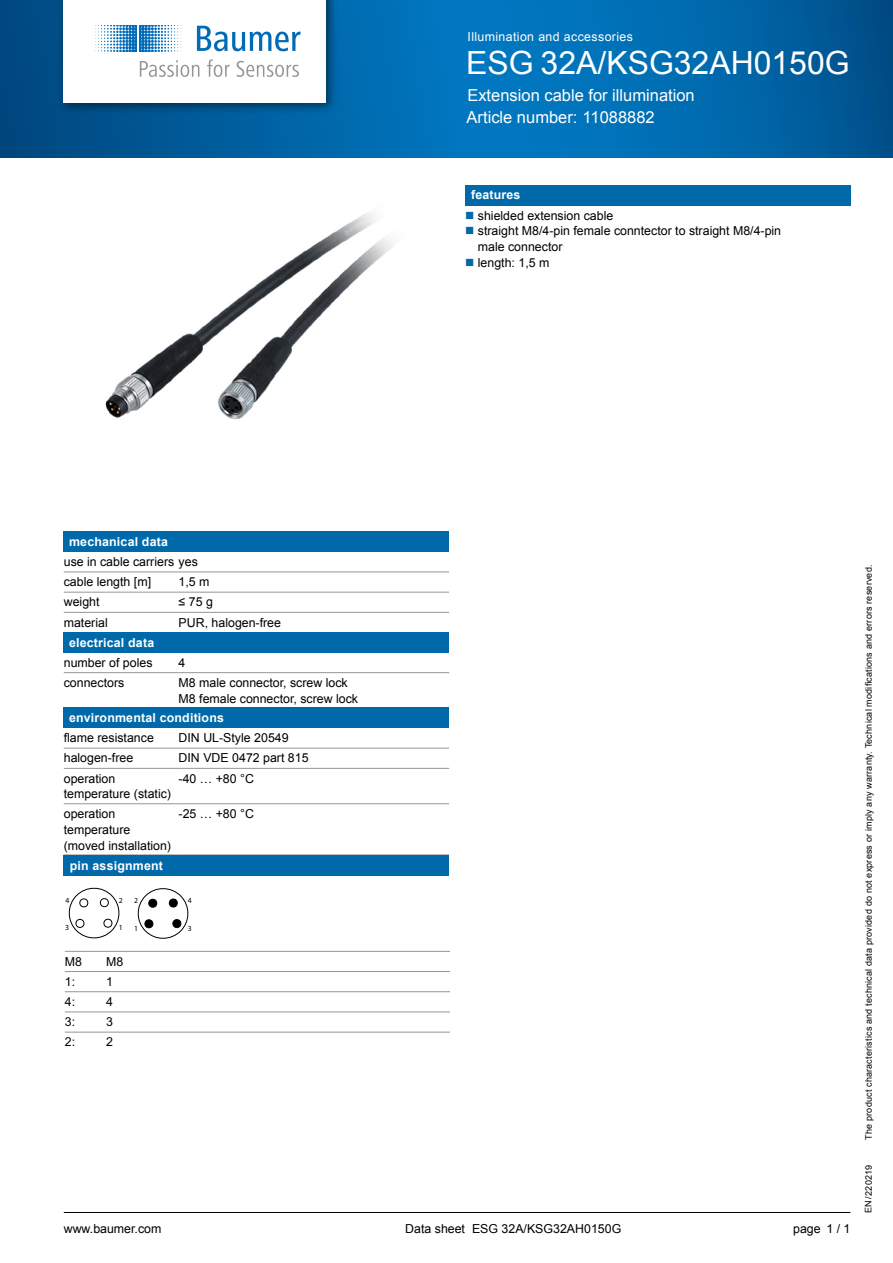
<style>
.page{position:relative;width:893px;height:1263px;background:#fff}
.page>*{position:absolute;margin:0;border:0;box-sizing:border-box;transform-origin:0 0}
.t1{font:31.95px "Arial";color:#fff}
.t2{font:16.5px/21.9px "Arial";color:#fff}
.t3{font:12.3px/15.8px "Arial";color:#000}
.t4{font:700 12.3px "Arial";letter-spacing:.015em;color:#fff}
.t5{font:12.3px "Arial";letter-spacing:.03em;color:#fff}
.t6{font:9px "Arial";letter-spacing:.02em;color:#000}
.t7{font:700 7.65px "Arial";color:#000}
</style>
<div class="page">
<hr style="left:64px;top:1212px;width:786px;height:1px;background:#000">
<svg style="left:0;top:0;width:893px;height:157px;background:#0066a9"></svg>
<div style="left:58px;top:0;width:280px;height:115px;background:#000;opacity:.5"></div>
<div style="left:64px;top:0;width:262px;height:102px;background:#fff"></div>
<svg style="left:30px;top:25px;width:271px;height:52px"></svg>
<img style="left:105px;top:212px;width:289px;height:207px">
<div style="left:64px;top:531px;width:385px;height:21px;background:#0069aa"></div>
<hr style="left:64px;top:572px;width:115px;height:1px;background:#939598">
<hr style="left:179px;top:572px;width:270px;height:1px;background:#939598">
<hr style="left:64px;top:592px;width:115px;height:1px;background:#939598">
<hr style="left:179px;top:592px;width:270px;height:1px;background:#939598">
<hr style="left:64px;top:612px;width:115px;height:1px;background:#939598">
<hr style="left:179px;top:612px;width:270px;height:1px;background:#939598">
<div style="left:64px;top:632px;width:385px;height:20px;background:#0069aa"></div>
<hr style="left:64px;top:672px;width:115px;height:1px;background:#939598">
<hr style="left:179px;top:672px;width:270px;height:1px;background:#939598">
<div style="left:64px;top:708px;width:385px;height:20px;background:#0069aa"></div>
<hr style="left:64px;top:748px;width:115px;height:1px;background:#939598">
<hr style="left:179px;top:748px;width:270px;height:1px;background:#939598">
<hr style="left:64px;top:768px;width:115px;height:1px;background:#939598">
<hr style="left:179px;top:768px;width:270px;height:1px;background:#939598">
<hr style="left:64px;top:803px;width:115px;height:1px;background:#939598">
<hr style="left:179px;top:803px;width:270px;height:1px;background:#939598">
<hr style="left:64px;top:854px;width:115px;height:1px;background:#939598">
<hr style="left:179px;top:854px;width:270px;height:1px;background:#939598">
<div style="left:465px;top:185px;width:385px;height:20px;background:#0069aa"></div>
<div style="left:64px;top:855px;width:385px;height:20px;background:#0069aa"></div>
<hr style="left:65px;top:971px;width:41px;height:1px;background:#939598">
<hr style="left:106px;top:971px;width:146px;height:1px;background:#939598">
<hr style="left:252px;top:971px;width:32px;height:1px;background:#939598">
<hr style="left:284px;top:971px;width:165px;height:1px;background:#939598">
<hr style="left:65px;top:991px;width:41px;height:1px;background:#939598">
<hr style="left:106px;top:991px;width:146px;height:1px;background:#939598">
<hr style="left:252px;top:991px;width:32px;height:1px;background:#939598">
<hr style="left:284px;top:991px;width:165px;height:1px;background:#939598">
<hr style="left:65px;top:1012px;width:41px;height:1px;background:#939598">
<hr style="left:106px;top:1012px;width:146px;height:1px;background:#939598">
<hr style="left:252px;top:1012px;width:32px;height:1px;background:#939598">
<hr style="left:284px;top:1012px;width:165px;height:1px;background:#939598">
<hr style="left:65px;top:1032px;width:41px;height:1px;background:#939598">
<hr style="left:106px;top:1032px;width:146px;height:1px;background:#939598">
<hr style="left:252px;top:1032px;width:32px;height:1px;background:#939598">
<hr style="left:284px;top:1032px;width:165px;height:1px;background:#939598">
<hr style="left:65px;top:951px;width:41px;height:1px;background:#939598">
<hr style="left:106px;top:951px;width:146px;height:1px;background:#939598">
<hr style="left:252px;top:951px;width:32px;height:1px;background:#939598">
<hr style="left:284px;top:951px;width:165px;height:1px;background:#939598">
<svg style="left:68px;top:887px;width:52px;height:51px"></svg>
<svg style="left:137px;top:888px;width:52px;height:51px"></svg>
<p class="t5" style="left:467px;top:29px;width:167px">Illumination and accessories</p>
<h1 class="t1" style="left:466px;top:42px;width:385px">ESG 32A/KSG32AH0150G</h1>
<h2 class="t2" style="left:467px;top:85px;width:230px">Extension cable for illumination<br>Article number: 11088882</h2>
<p class="t4" style="left:471px;top:187px;width:51px">features</p>
<p class="t3" style="left:478px;top:207px;width:305px">shielded extension cable<br>straight M8/4-pin female conntector to straight M8/4-pin male connector<br>length: 1,5 m</p>
<p class="t4" style="left:69px;top:533px;width:100px">mechanical data</p>
<p class="t3" style="left:64px;top:552px;width:136px;line-height:20.2px">use in cable carriers yes cable length [m]</p>
<p class="t3" style="left:179px;top:574px;width:32px">1,5 m</p>
<p class="t3" style="left:64px;top:594px;width:37px">weight</p>
<p class="t3" style="left:179px;top:594px;width:36px">≤ 75 g</p>
<p class="t3" style="left:64px;top:615px;width:46px">material</p>
<p class="t3" style="left:179px;top:615px;width:104px">PUR, halogen-free</p>
<p class="t4" style="left:69px;top:634px;width:87px">electrical data</p>
<p class="t3" style="left:64px;top:655px;width:90px">number of poles</p>
<p class="t3" style="left:179px;top:655px;width:8px">4</p>
<p class="t3" style="left:64px;top:675px;width:62px">connectors</p>
<p class="t3" style="left:179px;top:675px;width:181px">M8 male connector, screw lock<br>M8 female connector, screw lock</p>
<p class="t4" style="left:69px;top:709px;width:156px">environmental conditions</p>
<p class="t3" style="left:64px;top:730px;width:92px">flame resistance</p>
<p class="t3" style="left:179px;top:730px;width:112px">DIN UL-Style 20549</p>
<p class="t3" style="left:64px;top:750px;width:71px">halogen-free</p>
<p class="t3" style="left:179px;top:750px;width:131px">DIN VDE 0472 part 815</p>
<p class="t3" style="left:64px;top:771px;width:109px">operation temperature (static)</p>
<p class="t3" style="left:179px;top:771px;width:77px">-40 … +80 °C</p>
<p class="t3" style="left:64px;top:806px;width:109px">operation temperature (moved installation)</p>
<p class="t3" style="left:179px;top:806px;width:77px">-25 … +80 °C</p>
<p class="t4" style="left:70px;top:857px;width:95px">pin assignment</p>
<p class="t7" style="left:65px;top:895px;width:5px">4</p>
<p class="t7" style="left:119px;top:895px;width:5px">2</p>
<p class="t7" style="left:65px;top:923px;width:5px">3</p>
<p class="t7" style="left:119px;top:923px;width:5px">1</p>
<p class="t3" style="left:65px;top:953px;width:19px">M8</p>
<p class="t3" style="left:106px;top:953px;width:19px">M8</p>
<p class="t3" style="left:65px;top:974px;width:12px">1:</p>
<p class="t3" style="left:106px;top:974px;width:8px">1</p>
<p class="t3" style="left:65px;top:994px;width:12px">4:</p>
<p class="t3" style="left:106px;top:994px;width:8px">4</p>
<p class="t3" style="left:65px;top:1014px;width:12px">3:</p>
<p class="t3" style="left:106px;top:1014px;width:8px">3</p>
<p class="t3" style="left:65px;top:1034px;width:12px">2:</p>
<p class="t3" style="left:106px;top:1034px;width:8px">2</p>
<p class="t7" style="left:134px;top:896px;width:5px">2</p>
<p class="t7" style="left:188px;top:896px;width:5px">4</p>
<p class="t7" style="left:134px;top:923px;width:5px">1</p>
<p class="t7" style="left:188px;top:923px;width:5px">3</p>
<p class="t3" style="left:64px;top:1221px;width:99px">www.baumer.com</p>
<p class="t3" style="left:826px;top:1221px;width:26px">1 / 1</p>
<p class="t3" style="left:472px;top:1221px;width:151px">ESG 32A/KSG32AH0150G</p>
<p class="t3" style="left:405px;top:1221px;width:61px">Data sheet</p>
<p class="t3" style="left:793px;top:1221px;width:29px">page</p>
<p class="t6" style="left:863px;top:1140px;width:576px;rotate:-90deg">The product characteristics and technical data provided do not express or imply any warranty. Technical modifications and errors reserved.</p>
<p class="t6" style="left:863px;top:1213px;width:49px;rotate:-90deg">EN/220219</p>
</div>
